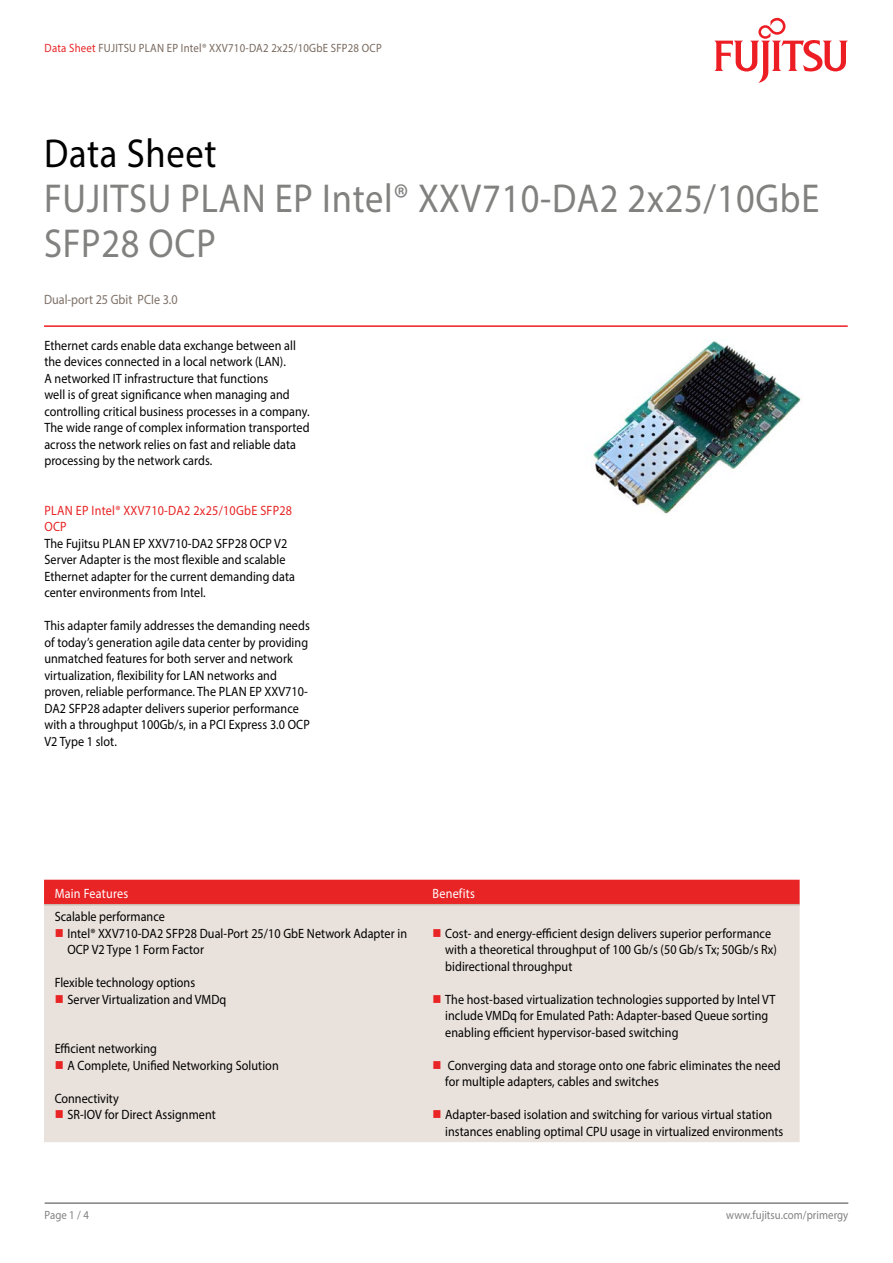
<style>
.page{position:relative;width:893px;height:1263px;background:#fff}
.page>*{position:absolute;margin:0;border:0;box-sizing:border-box;transform-origin:0 0}
.t1{font:40.5px/45px "Myriad Pro";letter-spacing:.02em;color:#818280;scale:.9 1}
.t2{font:40.5px "Myriad Pro";letter-spacing:.02em;color:#000;scale:.9 1}
.t3{font:13.5px/16.5px "Myriad Pro";letter-spacing:.005em;color:#000;scale:.9 1}
.t4{font:13.5px/16.5px "Myriad Pro";letter-spacing:.02em;color:#e82425;scale:.9 1}
.t5{font:13.5px "Myriad Pro";color:#7e7168;scale:.9 1}
.t6{font:13.5px "Myriad Pro";letter-spacing:.02em;color:#fff;scale:.9 1}
.t7{font:12px "Myriad Pro";letter-spacing:.02em;color:#79695e;scale:.9 1}
.t8{font:12px "Myriad Pro";letter-spacing:.005em;color:#818280;scale:.9 1}
.s1{color:#e92425}
</style>
<div class="page">
<hr style="left:45px;top:1202px;width:803px;height:2px;background:#818280">
<hr style="left:44px;top:325px;width:804px;height:2px;background:#ed1d24">
<svg style="left:714px;top:18px;width:134px;height:65px"></svg>
<img style="left:593px;top:341px;width:208px;height:173px">
<div style="left:44px;top:880px;width:756px;height:24px;background:#e92425"></div>
<div style="left:44px;top:905px;width:756px;height:237px;background:#e9e1db"></div>
<hr style="left:44px;top:904px;width:378px;height:1px;background:#c9bbb0">
<hr style="left:422px;top:904px;width:378px;height:1px;background:#c9bbb0">
<svg style="left:56px;top:929px;width:7px;height:8px"></svg>
<svg style="left:433px;top:929px;width:7px;height:8px"></svg>
<svg style="left:56px;top:995px;width:7px;height:8px"></svg>
<svg style="left:433px;top:995px;width:7px;height:8px"></svg>
<svg style="left:56px;top:1061px;width:7px;height:8px"></svg>
<svg style="left:433px;top:1061px;width:7px;height:8px"></svg>
<svg style="left:56px;top:1110px;width:7px;height:8px"></svg>
<svg style="left:433px;top:1110px;width:7px;height:8px"></svg>
<p class="t7" style="left:45px;top:40px;width:376px"><span class="s1">Data Sheet</span> FUJITSU PLAN EP Intel® XXV710-DA2 2x25/10GbE SFP28 OCP</p>
<h1 class="t2" style="left:44px;top:129px;width:193px">Data Sheet</h1>
<h1 class="t1" style="left:44px;top:176px;width:863px">FUJITSU PLAN EP Intel® XXV710-DA2 2x25/10GbE<br>SFP28 OCP</h1>
<p class="t5" style="left:44px;top:291px;width:150px">Dual-port 25 Gbit PCIe 3.0</p>
<p class="t3" style="left:44px;top:336px;width:296px">Ethernet cards enable data exchange between all the devices connected in a local network (LAN).<br>A networked IT infrastructure that functions<br>well is of great significance when managing and controlling critical business processes in a company.<br>The wide range of complex information transported across the network relies on fast and reliable data processing by the network cards.</p>
<p class="t4" style="left:44px;top:501px;width:277px">PLAN EP Intel® XXV710-DA2 2x25/10GbE SFP28<br>OCP</p>
<p class="t3" style="left:44px;top:534px;width:280px">The Fujitsu PLAN EP XXV710-DA2 SFP28 OCP V2<br>Server Adapter is the most flexible and scalable Ethernet adapter for the current demanding data center environments from Intel.</p>
<p class="t3" style="left:44px;top:617px;width:296px">This adapter family addresses the demanding needs of today’s generation agile data center by providing unmatched features for both server and network virtualization, flexibility for LAN networks and proven, reliable performance. The PLAN EP XXV710- DA2 SFP28 adapter delivers superior performance with a throughput 100Gb/s, in a PCI Express 3.0 OCP V2 Type 1 slot.</p>
<p class="t6" style="left:55px;top:885px;width:83px">Main Features</p>
<p class="t6" style="left:432px;top:885px;width:49px">Benefits</p>
<p class="t3" style="left:67px;top:908px;width:379px;text-indent:-13px">Scalable performance<br>Intel® XXV710-DA2 SFP28 Dual-Port 25/10 GbE Network Adapter in<br>OCP V2 Type 1 Form Factor</p>
<p class="t3" style="left:445px;top:925px;width:370px">Cost- and energy-efficient design delivers superior performance with a theoretical throughput of 100 Gb/s (50 Gb/s Tx; 50Gb/s Rx) bidirectional throughput</p>
<p class="t3" style="left:67px;top:974px;width:178px;text-indent:-13px">Flexible technology options<br>Server Virtualization and VMDq</p>
<p class="t3" style="left:67px;top:1040px;width:236px;text-indent:-13px">Efficient networking<br>A Complete, Unified Networking Solution</p>
<p class="t3" style="left:67px;top:1090px;width:166px;text-indent:-13px">Connectivity<br>SR-IOV for Direct Assignment</p>
<p class="t3" style="left:445px;top:991px;width:369px">The host-based virtualization technologies supported by Intel VT include VMDq for Emulated Path: Adapter-based Queue sorting enabling efficient hypervisor-based switching</p>
<p class="t3" style="left:445px;top:1057px;width:374px">Converging data and storage onto one fabric eliminates the need for multiple adapters, cables and switches</p>
<p class="t3" style="left:445px;top:1106px;width:377px">Adapter-based isolation and switching for various virtual station instances enabling optimal CPU usage in virtualized environments</p>
<p class="t8" style="left:45px;top:1207px;width:51px">Page 1 / 4</p>
<p class="t8" style="left:726px;top:1207px;width:137px">www.fujitsu.com/primergy</p>
</div>
